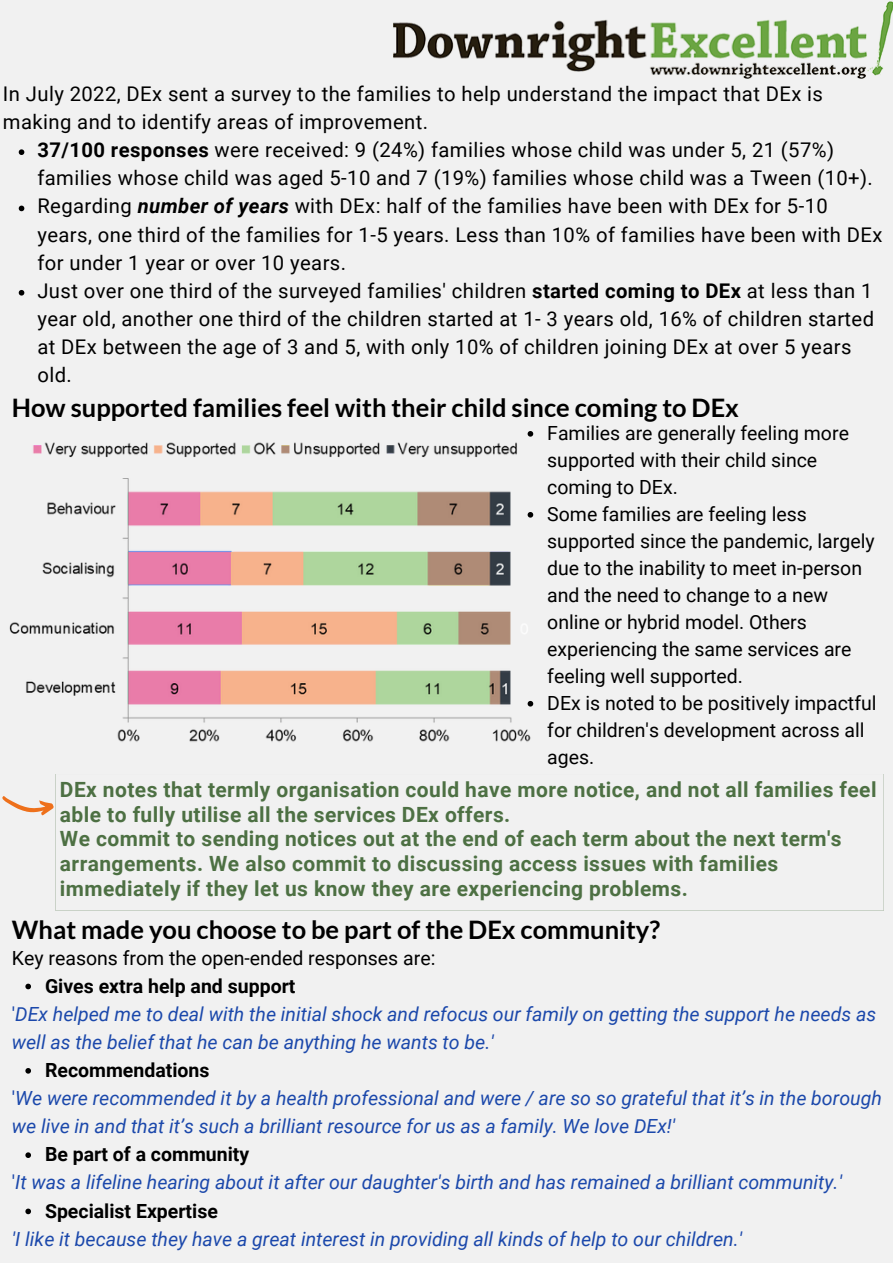
<style>
.page{position:relative;width:893px;height:1264px;background:#fff}
.page>*{position:absolute;margin:0;border:0;box-sizing:border-box;transform-origin:0 0}
.t1{font:700 25.5px "Lato";color:#000}
.t2{font:700 21px/24.8px "Roboto";letter-spacing:.02em;color:#4d7043}
.t3{font:20.25px/28px "Roboto";letter-spacing:.02em;color:#000}
.t4{font:italic 19.5px/28px "Roboto";color:#1b48ab}
.t5{font:19.5px/27px "Roboto";color:#000}
.t6{font:700 19.5px "Roboto";color:#000}
.s1{font-weight:700}
.s2{font-weight:700;font-style:italic}
.s3{font-style:normal}
</style>
<div class="page">
<div style="left:0;top:0;width:892px;height:1262px;background:#f1f1f1"></div>
<img style="left:393px;top:2px;width:499px;height:76px">
<svg style="left:2px;top:796px;width:52px;height:20px"></svg>
<img style="left:9px;top:431px;width:525px;height:311px">
<svg style="left:19px;top:149px;width:5px;height:6px"></svg>
<svg style="left:19px;top:206px;width:5px;height:5px"></svg>
<svg style="left:19px;top:290px;width:5px;height:5px"></svg>
<svg style="left:25px;top:983px;width:6px;height:6px"></svg>
<svg style="left:25px;top:1068px;width:6px;height:5px"></svg>
<svg style="left:25px;top:1152px;width:6px;height:5px"></svg>
<svg style="left:25px;top:1208px;width:6px;height:6px"></svg>
<p class="t3" style="left:3px;top:80px;width:821px">In July 2022, DEx sent a survey to the families to help understand the impact that DEx is making and to identify areas of improvement.</p>
<p class="t3" style="left:37px;top:136px;width:846px"><span class="s1">37/100 responses</span> were received: 9 (24%) families whose child was under 5, 21 (57%) families whose child was aged 5-10 and 7 (19%) families whose child was a Tween (10+).<br>Regarding <span class="s2">number of years</span> with DEx: half of the families have been with DEx for 5-10 years, one third of the families for 1-5 years. Less than 10% of families have been with DEx for under 1 year or over 10 years.<br>Just over one third of the surveyed families' children <span class="s1">started coming to DEx</span> at less than 1 year old, another one third of the children started at 1- 3 years old, 16% of children started at DEx between the age of 3 and 5, with only 10% of children joining DEx at over 5 years old.</p>
<p class="t1" style="left:12px;top:391px;width:728px">How supported families feel with their child since coming to DEx</p>
<p class="t5" style="left:547px;top:420px;width:331px">Families are generally feeling more supported with their child since coming to DEx.<br>Some families are feeling less supported since the pandemic, largely due to the inability to meet in-person and the need to change to a new online or hybrid model. Others experiencing the same services are feeling well supported.<br>DEx is noted to be positively impactful for children's development across all ages.</p>
<p class="t2" style="left:60px;top:777px;width:818px">DEx notes that termly organisation could have more notice, and not all families feel able to fully utilise all the services DEx offers.<br>We commit to sending notices out at the end of each term about the next term's arrangements. We also commit to discussing access issues with families immediately if they let us know they are experiencing problems.</p>
<p class="t1" style="left:12px;top:913px;width:649px">What made you choose to be part of the DEx community?</p>
<p class="t6" style="left:45px;top:974px;width:252px">Gives extra help and support</p>
<p class="t5" style="left:12px;top:944px;width:425px">Key reasons from the open-ended responses are:</p>
<p class="t4" style="left:12px;top:1000px;width:865px"><span class="s3">'</span>DEx helped me to deal with the initial shock and refocus our family on getting the support he needs as well as the belief that he can be anything he wants to be.'</p>
<p class="t4" style="left:12px;top:1084px;width:871px"><span class="s3">'</span>We were recommended it by a health professional and were / are so so grateful that it’s in the borough we live in and that it’s such a brilliant resource for us as a family. We love DEx!'</p>
<p class="t4" style="left:12px;top:1168px;width:831px"><span class="s3">'</span>It was a lifeline hearing about it after our daughter's birth and has remained a brilliant community.'</p>
<p class="t4" style="left:12px;top:1224px;width:731px">'I like it because they have a great interest in providing all kinds of help to our children.'</p>
<p class="t6" style="left:45px;top:1058px;width:166px">Recommendations</p>
<p class="t6" style="left:45px;top:1143px;width:206px">Be part of a community</p>
<p class="t6" style="left:45px;top:1199px;width:174px">Specialist Expertise</p>
</div>
